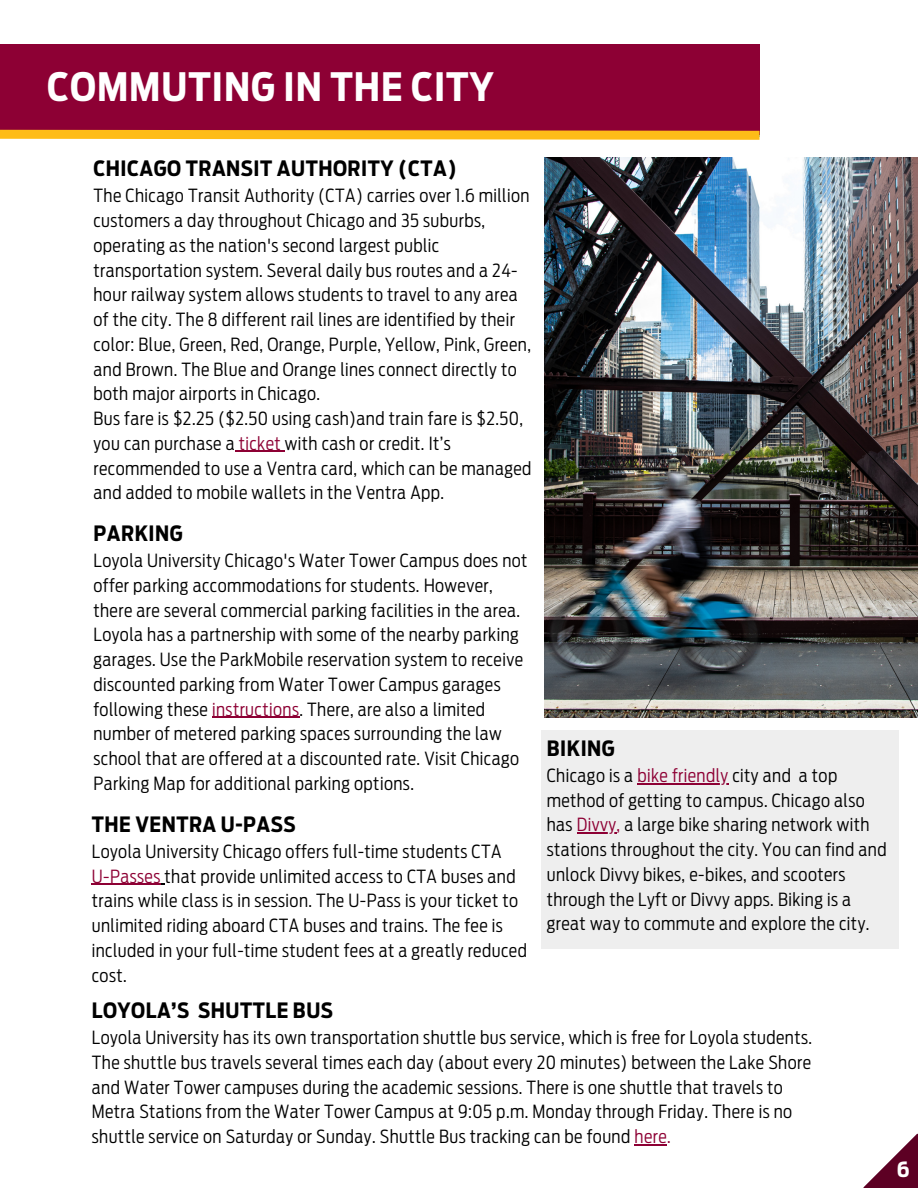
<style>
.page{position:relative;width:918px;height:1188px;background:#fff}
.page>*{position:absolute;margin:0;border:0;box-sizing:border-box;transform-origin:0 0}
.t1{font:700 38.85px "Antenna Cond";letter-spacing:.025em;color:#fff}
.t2{font:700 21px "Antenna Cond";letter-spacing:.025em;color:#000}
.t3{font:700 21px "Antenna Cond";color:#fff}
.t4{font:300 18px/24.8px "Antenna Cond";letter-spacing:.025em;color:#000}
.s1{color:#8d0034}
</style>
<div class="page">
<div style="left:0;top:44px;width:760px;height:91px;background:#8d0034"></div>
<svg style="left:0;top:129px;width:760px;height:11px;background:#f0aa2a"></svg>
<svg style="left:863px;top:1134px;width:55px;height:54px"></svg>
<img style="left:545px;top:157px;width:373px;height:560px">
<div style="left:541px;top:730px;width:357px;height:219px;background:#eee"></div>
<hr style="left:235px;top:451px;width:50px;height:1px;background:#8d0034">
<hr style="left:92px;top:884px;width:69px;height:1px;background:#8d0034">
<hr style="left:212px;top:717px;width:87px;height:1px;background:#8d0034">
<hr style="left:635px;top:1144px;width:32px;height:1px;background:#8d0034">
<hr style="left:637px;top:783px;width:92px;height:1px;background:#8d0034">
<hr style="left:577px;top:832px;width:40px;height:2px;background:#8d0034">
<h1 class="t1" style="left:47px;top:64px;width:448px">COMMUTING IN THE CITY</h1>
<p class="t2" style="left:93px;top:156px;width:365px">CHICAGO TRANSIT AUTHORITY (CTA)</p>
<p class="t4" style="left:93px;top:183px;width:440px">The Chicago Transit Authority (CTA) carries over 1.6 million customers a day throughout Chicago and 35 suburbs, operating as the nation's second largest public transportation system. Several daily bus routes and a 24- hour railway system allows students to travel to any area of the city. The 8 different rail lines are identified by their color: Blue, Green, Red, Orange, Purple, Yellow, Pink, Green, and Brown. The Blue and Orange lines connect directly to both major airports in Chicago.<br>Bus fare is $2.25 ($2.50 using cash)and train fare is $2.50, you can purchase a <span class="s1">ticket</span> with cash or credit. It’s recommended to use a Ventra card, which can be managed and added to mobile wallets in the Ventra App.</p>
<p class="t2" style="left:93px;top:521px;width:91px">PARKING</p>
<p class="t4" style="left:93px;top:548px;width:436px">Loyola University Chicago's Water Tower Campus does not offer parking accommodations for students. However, there are several commercial parking facilities in the area.<br>Loyola has a partnership with some of the nearby parking garages. Use the ParkMobile reservation system to receive discounted parking from Water Tower Campus garages following these <span class="s1">instructions</span>. There, are also a limited number of metered parking spaces surrounding the law school that are offered at a discounted rate. Visit Chicago Parking Map for additional parking options.</p>
<p class="t2" style="left:92px;top:812px;width:206px">THE VENTRA U-PASS</p>
<p class="t4" style="left:92px;top:839px;width:437px">Loyola University Chicago offers full-time students CTA <span class="s1">U-Passes</span> that provide unlimited access to CTA buses and trains while class is in session. The U-Pass is your ticket to unlimited riding aboard CTA buses and trains. The fee is included in your full-time student fees at a greatly reduced cost.</p>
<p class="t2" style="left:547px;top:736px;width:70px">BIKING</p>
<p class="t4" style="left:547px;top:763px;width:341px">Chicago is a <span class="s1">bike friendly</span> city and a top method of getting to campus. Chicago also has <span class="s1">Divvy,</span> a large bike sharing network with stations throughout the city. You can find and unlock Divvy bikes, e-bikes, and scooters through the Lyft or Divvy apps. Biking is a great way to commute and explore the city.</p>
<p class="t2" style="left:92px;top:998px;width:243px">LOYOLA’S SHUTTLE BUS</p>
<p class="t4" style="left:92px;top:1025px;width:722px">Loyola University has its own transportation shuttle bus service, which is free for Loyola students.<br>The shuttle bus travels several times each day (about every 20 minutes) between the Lake Shore and Water Tower campuses during the academic sessions. There is one shuttle that travels to Metra Stations from the Water Tower Campus at 9:05 p.m. Monday through Friday. There is no shuttle service on Saturday or Sunday. Shuttle Bus tracking can be found <span class="s1">here.</span></p>
<p class="t3" style="left:897px;top:1157px;width:14px">6</p>
</div>
